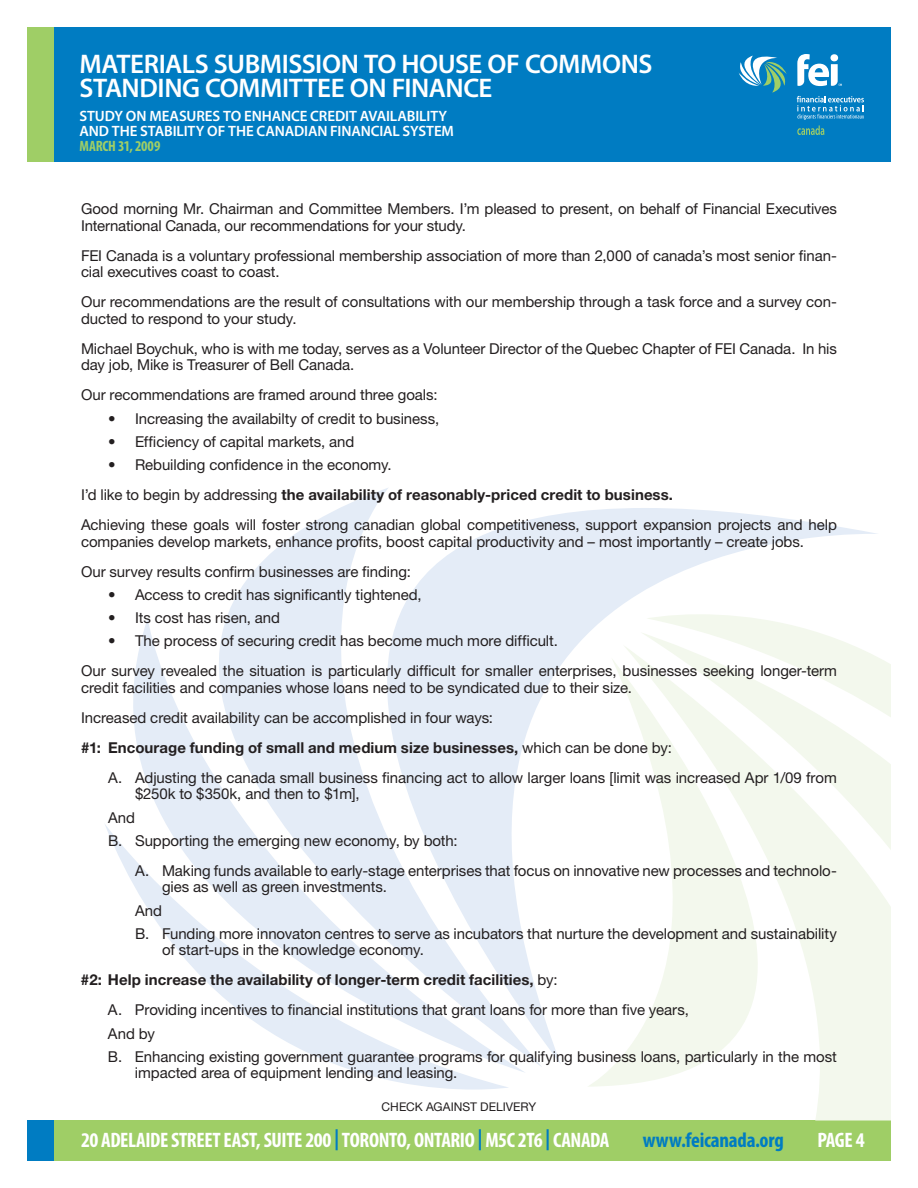
<style>
.page{position:relative;width:918px;height:1188px;background:#fff}
.page>*{position:absolute;margin:0;border:0;box-sizing:border-box;transform-origin:0 0}
.t1{font:600 27px/24px "Myriad Pro";letter-spacing:-.015em;color:#fff}
.t2{font:700 condensed 21px "Myriad Pro";letter-spacing:-.02em;color:#fff}
.t3{font:700 condensed 21px "Myriad Pro";letter-spacing:-.01em;color:#007cc2}
.t4{font:15px/16.5px "Helvetica Neue";letter-spacing:-.005em;color:#231f20}
.t5{font:700 15px "Helvetica Neue";letter-spacing:.005em;color:#231f20}
.t6{font:600 15px/15px "Myriad Pro";letter-spacing:-.005em;color:#fff}
.t7{font:700 condensed 15px "Myriad Pro";letter-spacing:-.01em;color:#9fce66}
.t8{font:12px "Helvetica Neue";color:#231f20}
.s1{font-weight:700}
.s2{font-weight:400}
.s3{color:#007cc2}
</style>
<div class="page">
<div style="left:53px;top:27px;width:838px;height:135px;background:#007cc2"></div>
<div style="left:27px;top:27px;width:27px;height:135px;background:#9fce66"></div>
<svg style="left:739px;top:54px;width:125px;height:81px"></svg>
<div style="left:53px;top:1120px;width:838px;height:41px;background:#9fce66"></div>
<div style="left:815px;top:1087px;width:76px;height:33px;background:#f3f8ed"></div>
<svg style="left:588px;top:890px;width:303px;height:197px;fill:#f3f8ed"></svg>
<svg style="left:879px;top:756px;width:12px;height:94px"></svg>
<svg style="left:879px;top:658px;width:12px;height:59px"></svg>
<svg style="left:542px;top:508px;width:337px;height:557px"></svg>
<svg style="left:226px;top:488px;width:316px;height:578px"></svg>
<svg style="left:133px;top:618px;width:393px;height:454px;fill:#e4ecf7"></svg>
<svg style="left:105px;top:823px;width:404px;height:267px"></svg>
<div style="left:27px;top:1120px;width:27px;height:41px;background:#007cc2"></div>
<h1 class="t1" style="left:80px;top:51px;width:574px">MATERIALS SUBMISSION TO HOUSE OF COMMONS<br>STANDING COMMITTEE ON FINANCE</h1>
<p class="t6" style="left:80px;top:108px;width:376px">STUDY ON MEASURES TO ENHANCE CREDIT AVAILABILITY<br>AND THE STABILITY OF THE CANADIAN FINANCIAL SYSTEM</p>
<p class="t7" style="left:80px;top:136px;width:82px">MARCH 31, 2009</p>
<p class="t4" style="left:81px;top:201px;width:757px">Good morning Mr. Chairman and Committee Members. I’m pleased to present, on behalf of Financial Executives<br>International Canada, our recommendations for your study.</p>
<p class="t4" style="left:81px;top:247px;width:757px">FEI Canada is a voluntary professional membership association of more than 2,000 of canada’s most senior finan&shy;cial executives coast to coast.</p>
<p class="t4" style="left:81px;top:294px;width:757px">Our recommendations are the result of consultations with our membership through a task force and a survey con&shy;ducted to respond to your study.</p>
<p class="t4" style="left:81px;top:340px;width:758px">Michael Boychuk, who is with me today, serves as a Volunteer Director of the Quebec Chapter of FEI Canada. In his day job, Mike is Treasurer of Bell Canada.</p>
<p class="t4" style="left:81px;top:387px;width:358px">Our recommendations are framed around three goals:</p>
<p class="t4" style="left:108px;top:410px;width:333px">• Increasing the availabilty of credit to business,</p>
<p class="t4" style="left:108px;top:433px;width:248px">• Efficiency of capital markets, and</p>
<p class="t4" style="left:81px;top:450px;width:757px;line-height:30px;text-indent:27px">• Rebuilding confidence in the economy.<br>I’d like to begin by addressing <span class="s1">the availability of reasonably-priced credit to business.<br></span>Achieving these goals will foster strong canadian global competitiveness, support expansion projects and help</p>
<p class="t4" style="left:81px;top:526px;width:724px;line-height:30px">companies develop markets, enhance profits, boost capital productivity and – most importantly – create jobs.<br>Our survey results confirm businesses are finding:</p>
<p class="t4" style="left:108px;top:586px;width:315px">• Access to credit has significantly tightened,</p>
<p class="t4" style="left:108px;top:609px;width:174px">• Its cost has risen, and</p>
<p class="t4" style="left:81px;top:626px;width:757px;line-height:30px;text-indent:27px">• The process of securing credit has become much more difficult.<br>Our survey revealed the situation is particularly difficult for smaller enterprises, businesses seeking longer-term</p>
<p class="t4" style="left:81px;top:679px;width:553px">credit facilities and companies whose loans need to be syndicated due to their size.</p>
<p class="t4" style="left:81px;top:709px;width:414px">Increased credit availability can be accomplished in four ways:</p>
<p class="t5" style="left:81px;top:738px;width:592px">#1: Encourage funding of small and medium size businesses, <span class="s2">which can be done by:</span></p>
<p class="t4" style="left:108px;top:769px;width:730px">A. Adjusting the canada small business financing act to allow larger loans [limit was increased Apr 1/09 from</p>
<p class="t4" style="left:135px;top:786px;width:226px">$250k to $350k, and then to $1m],</p>
<p class="t4" style="left:108px;top:805px;width:351px;line-height:23.2px">And<br>B. Supporting the emerging new economy, by both:</p>
<p class="t4" style="left:162px;top:862px;width:676px;text-indent:-27px">A. Making funds available to early-stage enterprises that focus on innovative new processes and technolo&shy;gies as well as green investments.</p>
<p class="t4" style="left:135px;top:898px;width:703px;line-height:23.2px">And<br>B. Funding more innovaton centres to serve as incubators that nurture the development and sustainability</p>
<p class="t4" style="left:162px;top:942px;width:263px">of start-ups in the knowledge economy.</p>
<p class="t5" style="left:81px;top:971px;width:478px">#2: Help increase the availability of longer-term credit facilities, <span class="s2">by:</span></p>
<p class="t4" style="left:108px;top:1002px;width:582px">A. Providing incentives to financial institutions that grant loans for more than five years,</p>
<p class="t4" style="left:108px;top:1021px;width:730px;line-height:23.2px">And by<br>B. Enhancing existing government guarantee programs for qualifying business loans, particularly in the most</p>
<p class="t4" style="left:135px;top:1065px;width:324px">impacted area of equipment lending and leasing.</p>
<p class="t8" style="left:382px;top:1100px;width:156px">CHECK AGAINST DELIVERY</p>
<h2 class="t2" style="left:81px;top:1127px;width:530px">20 ADELAIDE STREET EAST, SUITE 200 <span class="s3">|</span> TORONTO, ONTARIO <span class="s3">|</span> M5C 2T6 <span class="s3">|</span> CANADA</h2>
<h2 class="t3" style="left:643px;top:1127px;width:143px">www.feicanada.org</h2>
<h2 class="t2" style="left:817px;top:1127px;width:49px">PAGE 4</h2>
</div>
